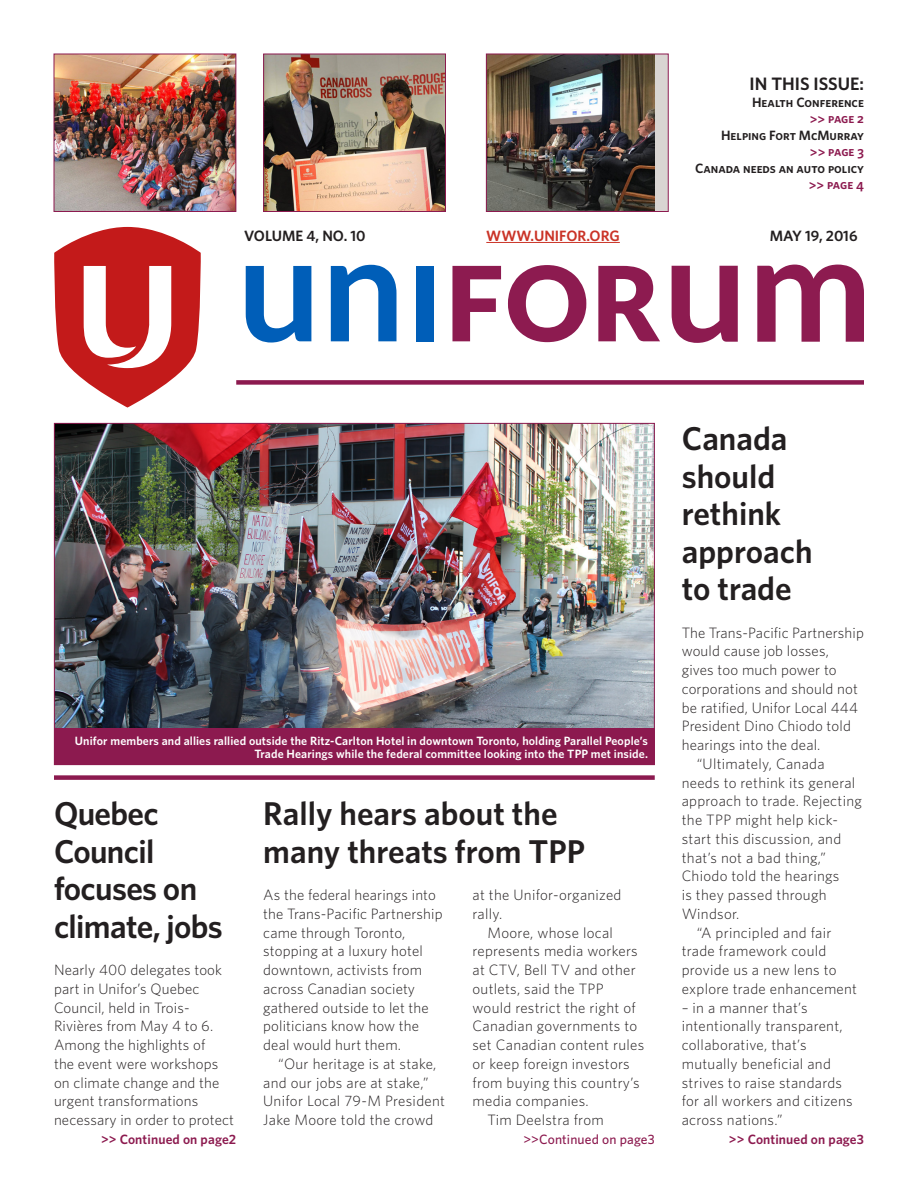
<style>
.page{position:relative;width:918px;height:1188px;background:#fff}
.page>*{position:absolute;margin:0;border:0;box-sizing:border-box;transform-origin:0 0}
.Feature_HED{font:600 33px/37.5px "Whitney";color:#231f20}
.Feature_HED-2{font:600 33px/37.5px "Whitney";letter-spacing:-.02em;color:#231f20}
.DO_NOT_EDIT_Headline{font:600 18px "Whitney";color:#231f20}
.Body_Copy_Indent{font:300 15px/18.8px "Whitney";letter-spacing:.02em;color:#231f20}
.Body_Copy_No_Indent{font:300 15px/18.8px "Whitney";letter-spacing:.01em;color:#231f20}
.Volume_info{font:600 15px "Whitney";color:#231f20}
.Volume_info-2{font:600 15px "Whitney";color:#ca3327}
.Headline_call-out_an{font:13.5px/16.5px "Whitney Semibold SC";color:#231f20;text-align:right}
.Continued_on{font:600 13.5px "Whitney";letter-spacing:.01em;color:#8c1a4f}
.Continued_on-2{font:500 13.5px "Whitney";letter-spacing:.01em;color:#8c1a4f}
.Headline_call-out_an-2{font:13.5px "Whitney Semibold SC";color:#8c1a4f}
.Cutline{font:600 12px/13.5px "Whitney";letter-spacing:.01em;color:#fff;text-align:right}
.s1{color:#8c1a4f}
</style>
<div class="page">
<img style="left:56px;top:56px;width:178px;height:154px">
<div style="left:54px;top:54px;width:182px;height:158px;border:1px solid #8c1a4f"></div>
<img style="left:265px;top:56px;width:179px;height:154px">
<div style="left:263px;top:54px;width:183px;height:158px;border:1px solid #8c1a4f"></div>
<div style="left:486px;top:54px;width:182px;height:158px;background:#d9d5d2"></div>
<img style="left:488px;top:56px;width:166px;height:154px">
<div style="left:486px;top:54px;width:183px;height:158px;border:1px solid #8c1a4f"></div>
<svg style="left:54px;top:227px;width:147px;height:181px"></svg>
<svg style="left:246px;top:266px;width:65px;height:77px"></svg>
<svg style="left:331px;top:265px;width:65px;height:76px"></svg>
<svg style="left:452px;top:266px;width:49px;height:75px"></svg>
<svg style="left:508px;top:265px;width:78px;height:77px"></svg>
<svg style="left:598px;top:266px;width:62px;height:75px"></svg>
<div style="left:416px;top:266px;width:17px;height:75px;background:#005eb8"></div>
<svg style="left:672px;top:266px;width:66px;height:77px"></svg>
<svg style="left:757px;top:265px;width:107px;height:77px"></svg>
<img style="left:56px;top:425px;width:597px;height:303px">
<hr style="left:486px;top:242px;width:134px;height:1px;background:#ca3327">
<div style="left:54px;top:775px;width:601px;height:5px;background:#8c1a4f"></div>
<div style="left:54px;top:728px;width:601px;height:37px;background:#8c1a4f"></div>
<div style="left:236px;top:380px;width:628px;height:5px;background:#8c1a4f"></div>
<p class="DO_NOT_EDIT_Headline" style="left:750px;top:72px;width:116px">IN THIS ISSUE:</p>
<p class="Headline_call-out_an" style="left:752px;top:94px;width:113px">Health Conference <span class="s1">&gt;&gt; page 2</span></p>
<p class="Headline_call-out_an" style="left:721px;top:127px;width:144px">Helping Fort McMurray <span class="s1">&gt;&gt; page 3</span></p>
<p class="Headline_call-out_an" style="left:695px;top:160px;width:170px">Canada needs an auto policy</p>
<p class="Headline_call-out_an-2" style="left:809px;top:177px;width:57px">&gt;&gt; page 4</p>
<p class="Volume_info" style="left:244px;top:226px;width:123px">VOLUME 4, NO. 10</p>
<p class="Volume_info-2" style="left:486px;top:226px;width:135px">WWW.UNIFOR.ORG</p>
<p class="Volume_info" style="left:770px;top:226px;width:89px">MAY 19, 2016</p>
<p class="Cutline" style="left:75px;top:734px;width:575px">Unifor members and allies rallied outside the Ritz-Carlton Hotel in downtown Toronto, holding Parallel People’s<br>Trade Hearings while the federal committee looking into the TPP met inside.</p>
<p class="Feature_HED-2" style="left:54px;top:794px;width:170px">Quebec<br>Council focuses on climate, jobs</p>
<p class="Body_Copy_No_Indent" style="left:54px;top:960px;width:182px">Nearly 400 delegates took part in Unifor’s Quebec<br>Council, held in Trois-<br>Rivières from May 4 to 6.<br>Among the highlights of<br>the event were workshops on climate change and the urgent transformations necessary in order to protect</p>
<p class="Feature_HED" style="left:263px;top:794px;width:323px">Rally hears about the many threats from TPP</p>
<p class="Body_Copy_No_Indent" style="left:263px;top:885px;width:181px">As the federal hearings into the Trans-Pacific Partnership came through Toronto, stopping at a luxury hotel downtown, activists from across Canadian society gathered outside to let the politicians know how the deal would hurt them.</p>
<p class="Body_Copy_Indent" style="left:263px;top:1054px;width:183px;text-indent:15px">“Our heritage is at stake, and our jobs are at stake,”<br>Unifor Local 79-M President<br>Jake Moore told the crowd</p>
<p class="Body_Copy_Indent" style="left:472px;top:885px;width:151px">at the Unifor-organized rally.</p>
<p class="Body_Copy_Indent" style="left:472px;top:922px;width:173px;text-indent:15px">Moore, whose local represents media workers at CTV, Bell TV and other outlets, said the TPP would restrict the right of<br>Canadian governments to set Canadian content rules or keep foreign investors from buying this country’s media companies.</p>
<p class="Body_Copy_Indent" style="left:488px;top:1110px;width:118px">Tim Deelstra from</p>
<p class="Feature_HED" style="left:682px;top:419px;width:132px">Canada should rethink approach to trade</p>
<p class="Body_Copy_No_Indent" style="left:682px;top:622px;width:184px">The Trans-Pacific Partnership would cause job losses, gives too much power to corporations and should not be ratified, Unifor Local 444<br>President Dino Chiodo told hearings into the deal.</p>
<p class="Body_Copy_Indent" style="left:682px;top:754px;width:182px;text-indent:15px">“Ultimately, Canada needs to rethink its general approach to trade. Rejecting the TPP might help kick&shy;start this discussion, and that’s not a bad thing,”<br>Chiodo told the hearings<br>is they passed through<br>Windsor.</p>
<p class="Body_Copy_Indent" style="left:682px;top:922px;width:177px;text-indent:15px">“A principled and fair trade framework could provide us a new lens to explore trade enhancement</p>
<p class="Body_Copy_Indent" style="left:682px;top:997px;width:172px">– in a manner that’s intentionally transparent, collaborative, that’s mutually beneficial and strives to raise standards for all workers and citizens across nations.”</p>
<p class="Continued_on" style="left:101px;top:1130px;width:137px">&gt;&gt; Continued on page2</p>
<p class="Continued_on-2" style="left:523px;top:1130px;width:133px">&gt;&gt;Continued on page3</p>
<p class="Continued_on" style="left:729px;top:1130px;width:137px">&gt;&gt; Continued on page3</p>
</div>
